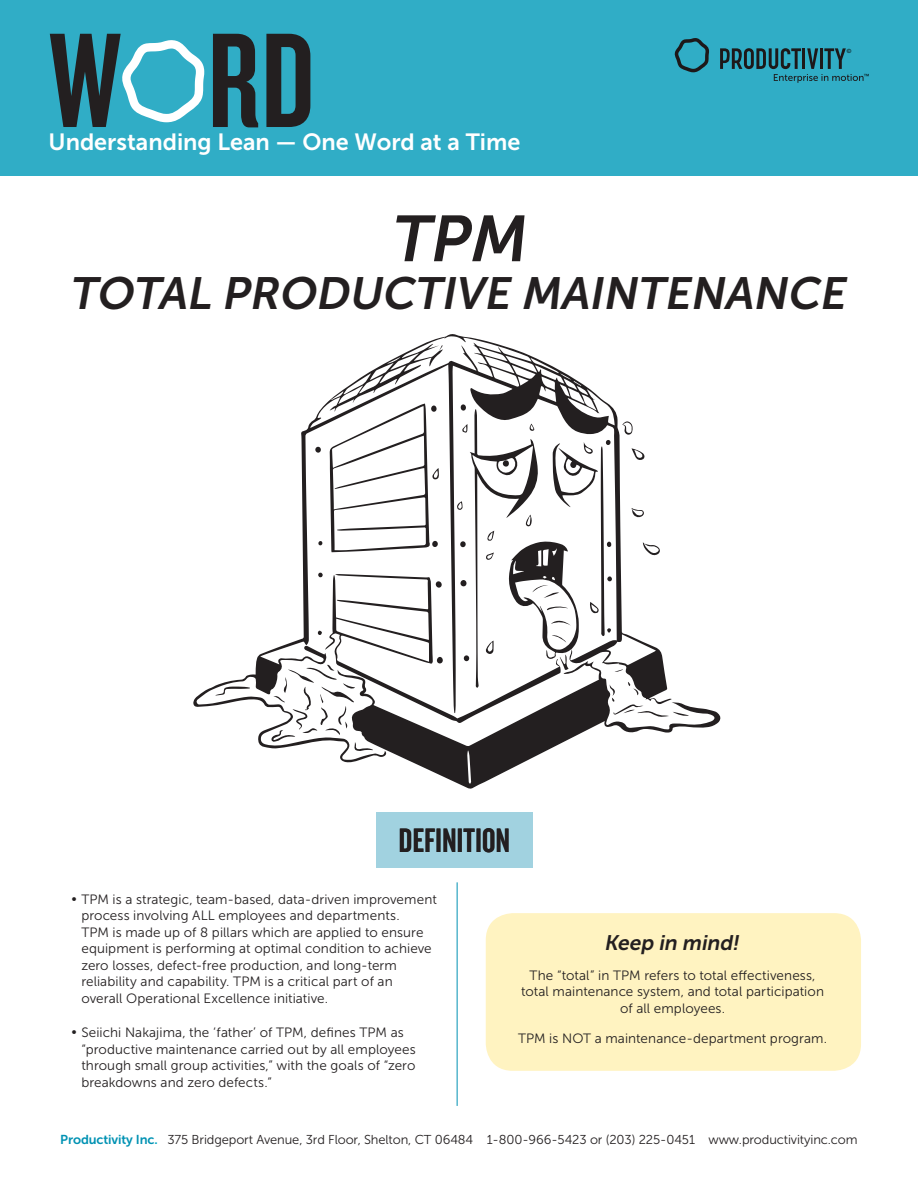
<style>
.page{position:relative;width:918px;height:1188px;background:#fff}
.page>*{position:absolute;margin:0;border:0;box-sizing:border-box;transform-origin:0 0}
.Body_Text{font:139.95px "Knockout 48 Featherweight";color:#231f20}
.Body_Text-2{font:italic 64.65px "Museo Sans 700";color:#231f20}
.Body_Text-3{font:italic 45px "Museo Sans 700";color:#231f20}
.Body_Text-4{font:35.25px "Knockout 48 Featherweight";letter-spacing:.01em;color:#231f20}
.t1{font:23.4px "Museo Sans 700";color:#fff}
.t2{font:italic 21px "Museo Sans 700";color:#231f20}
.t3{font:13.5px/16.5px "Museo Sans 300";letter-spacing:.005em;color:#231f20}
.t4{font:12.9px "Museo Sans 300";letter-spacing:-.01em;color:#231f20}
.t5{font:5.7px "Helvetica Neue";color:#000}
.s1{font-family:"Museo Sans 700";color:#0092b3}
.s2{font-family:"Museo Sans 700";color:#00a7c2}
</style>
<div class="page">
<div style="left:486px;top:913px;width:375px;height:158px;background:#fff3c1;border-radius:27px"></div>
<div style="left:0;top:0;width:918px;height:176px;background:#30adc6"></div>
<svg style="left:122px;top:40px;width:82px;height:82px"></svg>
<svg style="left:674px;top:38px;width:35px;height:34px"></svg>
<svg style="left:720px;top:48px;width:144px;height:35px"></svg>
<hr style="left:457px;top:882px;width:1px;height:224px;background:#0092b3">
<div style="left:376px;top:812px;width:156px;height:55px;background:#a1d2e0"></div>
<svg style="left:193px;top:334px;width:416px;height:415px"></svg>
<svg style="left:340px;top:706px;width:380px;height:83px"></svg>
<svg style="left:216px;top:687px;width:34px;height:9px"></svg>
<svg style="left:439px;top:345px;width:4px;height:6px"></svg>
<svg style="left:271px;top:404px;width:418px;height:347px"></svg>
<p class="Body_Text" style="left:49px;top:-5px;width:267px">W RD</p>
<p class="t1" style="left:49px;top:129px;width:473px">Understanding Lean — One Word at a Time</p>
<p class="t5" style="left:847px;top:47px;width:6px">©</p>
<p class="t5" style="left:864px;top:72px;width:7px">™</p>
<p class="Body_Text-2" style="left:389px;top:203px;width:150px">TPM</p>
<p class="Body_Text-3" style="left:69px;top:268px;width:786px">TOTAL PRODUCTIVE MAINTENANCE</p>
<p class="Body_Text-4" style="left:399px;top:818px;width:112px">DEFINITION</p>
<p class="t3" style="left:81px;top:891px;width:357px;text-indent:-10px">• TPM is a strategic, team-based, data-driven improvement process involving ALL employees and departments.<br>TPM is made up of 8 pillars which are applied to ensure equipment is performing at optimal condition to achieve zero losses, defect-free production, and long-term reliability and capability. TPM is a critical part of an</p>
<p class="t3" style="left:81px;top:990px;width:248px">overall Operational Excellence initiative.</p>
<p class="t3" style="left:81px;top:1024px;width:336px">Seiichi Nakajima, the ‘father’ of TPM, defines TPM as “productive maintenance carried out by all employees through small group activities,” with the goals of “zero breakdowns and zero defects.”</p>
<p class="t3" style="left:72px;top:1023px;width:7px">•</p>
<p class="t2" style="left:604px;top:931px;width:140px">Keep in mind!</p>
<p class="t3" style="left:530px;top:967px;width:287px">The “total” in TPM refers to total effectiveness,</p>
<p class="t3" style="left:521px;top:984px;width:304px;text-align:center">total maintenance system, and total participation of all employees.</p>
<p class="t3" style="left:518px;top:1030px;width:311px">TPM is NOT a maintenance-department program.</p>
<p class="t4" style="left:60px;top:1133px;width:799px"><span class="s1">Productivity Inc</span><span class="s2">.</span> 375 Bridgeport Avenue, 3rd Floor, Shelton, CT 06484 1-800-966-5423 or (203) 225-0451 www.productivityinc.com</p>
</div>
